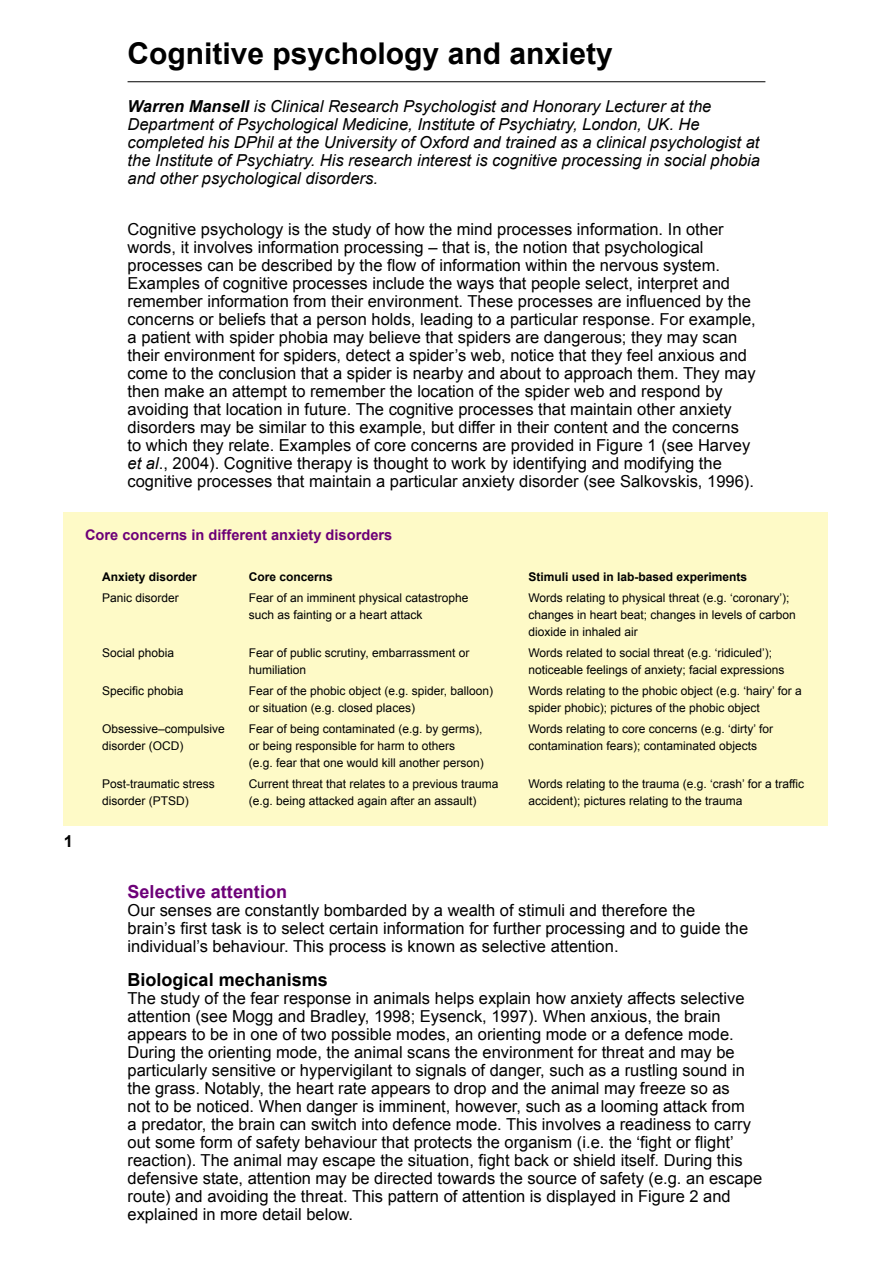
<style>
.page{position:relative;width:893px;height:1263px;background:#fff}
.page>*{position:absolute;margin:0;border:0;box-sizing:border-box;transform-origin:0 0}
.t1{font:700 30px "Arial";color:#000}
.b_head{font:700 18px "Arial";color:#000}
.a_head{font:700 18px "Arial";color:#6d0078}
.body{font:16.5px/18px "Arial";color:#000}
.author_biog{font:italic 16.5px/18px "Arial";color:#000}
.caption_fig{font:700 16.5px "Arial";color:#000}
.refs{font:700 14.7px "Arial";color:#6d0078}
.table_copy{font:12px/17.2px "Arial";color:#000}
.table_subhead{font:700 12px "Arial";color:#000}
.s1{font-weight:700}
.s2{font-style:italic}
</style>
<div class="page">
<hr style="left:128px;top:81px;width:637px;height:1px;background:#000">
<div style="left:64px;top:512px;width:764px;height:314px;background:#fefac7"></div>
<p class="caption_fig" style="left:64px;top:830px;width:11px">1</p>
<p class="t1" style="left:128px;top:34px;width:487px">Cognitive psychology and anxiety</p>
<p class="author_biog" style="left:128px;top:98px;width:634px"><span class="s1">Warren Mansell</span> is Clinical Research Psychologist and Honorary Lecturer at the Department of Psychological Medicine, Institute of Psychiatry, London, UK. He completed his DPhil at the University of Oxford and trained as a clinical psychologist at the Institute of Psychiatry. His research interest is cognitive processing in social phobia and other psychological disorders.</p>
<p class="body" style="left:128px;top:220px;width:630px">Cognitive psychology is the study of how the mind processes information. In other words, it involves information processing – that is, the notion that psychological processes can be described by the flow of information within the nervous system.<br>Examples of cognitive processes include the ways that people select, interpret and remember information from their environment. These processes are influenced by the concerns or beliefs that a person holds, leading to a particular response. For example, a patient with spider phobia may believe that spiders are dangerous; they may scan their environment for spiders, detect a spider’s web, notice that they feel anxious and come to the conclusion that a spider is nearby and about to approach them. They may then make an attempt to remember the location of the spider web and respond by avoiding that location in future. The cognitive processes that maintain other anxiety disorders may be similar to this example, but differ in their content and the concerns to which they relate. Examples of core concerns are provided in Figure 1 (see Harvey <span class="s2">et al</span>., 2004). Cognitive therapy is thought to work by identifying and modifying the cognitive processes that maintain a particular anxiety disorder (see Salkovskis, 1996).</p>
<p class="refs" style="left:85px;top:525px;width:309px">Core concerns in different anxiety disorders</p>
<p class="table_subhead" style="left:102px;top:569px;width:96px">Anxiety disorder</p>
<p class="table_subhead" style="left:249px;top:569px;width:86px">Core concerns</p>
<p class="table_subhead" style="left:528px;top:569px;width:220px">Stimuli used in lab-based experiments</p>
<p class="table_copy" style="left:102px;top:589px;width:78px">Panic disorder</p>
<p class="table_copy" style="left:249px;top:589px;width:221px">Fear of an imminent physical catastrophe such as fainting or a heart attack</p>
<p class="table_copy" style="left:528px;top:589px;width:269px">Words relating to physical threat (e.g. ‘coronary’); changes in heart beat; changes in levels of carbon dioxide in inhaled air</p>
<p class="table_copy" style="left:102px;top:644px;width:74px">Social phobia</p>
<p class="table_copy" style="left:249px;top:644px;width:222px">Fear of public scrutiny, embarrassment or humiliation</p>
<p class="table_copy" style="left:528px;top:644px;width:258px">Words related to social threat (e.g. ‘ridiculed’); noticeable feelings of anxiety; facial expressions</p>
<p class="table_copy" style="left:102px;top:682px;width:83px">Specific phobia</p>
<p class="table_copy" style="left:249px;top:682px;width:246px">Fear of the phobic object (e.g. spider, balloon) or situation (e.g. closed places)</p>
<p class="table_copy" style="left:528px;top:682px;width:275px">Words relating to the phobic object (e.g. ‘hairy’ for a spider phobic); pictures of the phobic object</p>
<p class="table_copy" style="left:102px;top:720px;width:124px">Obsessive–compulsive disorder (OCD)</p>
<p class="table_copy" style="left:249px;top:720px;width:235px">Fear of being contaminated (e.g. by germs), or being responsible for harm to others</p>
<p class="table_copy" style="left:249px;top:754px;width:236px">(e.g. fear that one would kill another person)</p>
<p class="table_copy" style="left:528px;top:720px;width:246px">Words relating to core concerns (e.g. ‘dirty’ for contamination fears); contaminated objects</p>
<p class="table_copy" style="left:102px;top:775px;width:114px">Post-traumatic stress disorder (PTSD)</p>
<p class="table_copy" style="left:249px;top:775px;width:251px">Current threat that relates to a previous trauma (e.g. being attacked again after an assault)</p>
<p class="table_copy" style="left:528px;top:775px;width:277px">Words relating to the trauma (e.g. ‘crash’ for a traffic accident); pictures relating to the trauma</p>
<p class="a_head" style="left:128px;top:879px;width:161px">Selective attention</p>
<p class="body" style="left:128px;top:901px;width:622px">Our senses are constantly bombarded by a wealth of stimuli and therefore the<br>brain’s first task is to select certain information for further processing and to guide the individual’s behaviour. This process is known as selective attention.</p>
<p class="b_head" style="left:128px;top:968px;width:202px">Biological mechanisms</p>
<p class="body" style="left:128px;top:989px;width:636px">The study of the fear response in animals helps explain how anxiety affects selective attention (see Mogg and Bradley, 1998; Eysenck, 1997). When anxious, the brain appears to be in one of two possible modes, an orienting mode or a defence mode.<br>During the orienting mode, the animal scans the environment for threat and may be particularly sensitive or hypervigilant to signals of danger, such as a rustling sound in the grass. Notably, the heart rate appears to drop and the animal may freeze so as<br>not to be noticed. When danger is imminent, however, such as a looming attack from<br>a predator, the brain can switch into defence mode. This involves a readiness to carry out some form of safety behaviour that protects the organism (i.e. the ‘fight or flight’ reaction). The animal may escape the situation, fight back or shield itself. During this defensive state, attention may be directed towards the source of safety (e.g. an escape route) and avoiding the threat. This pattern of attention is displayed in Figure 2 and explained in more detail below.</p>
</div>
